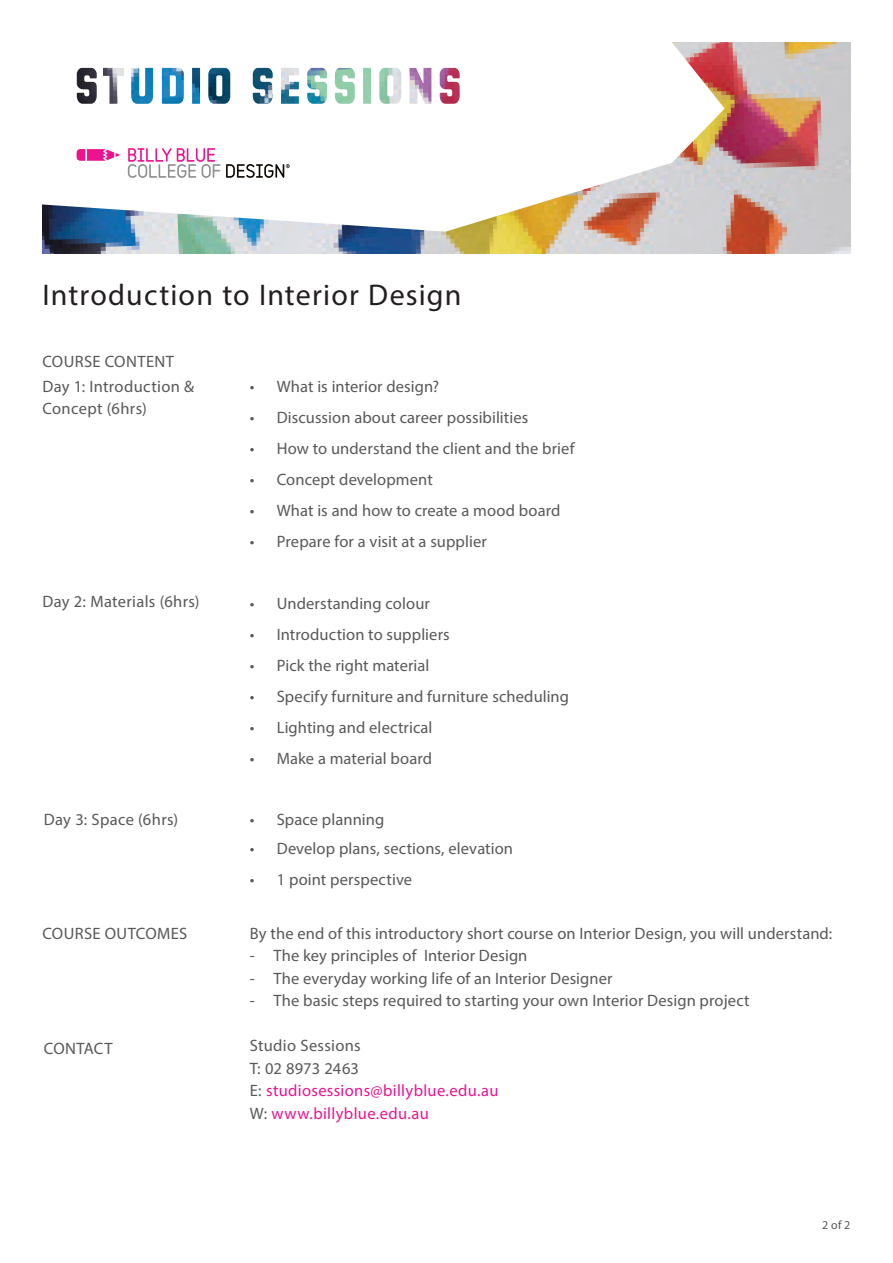
<style>
.page{position:relative;width:893px;height:1263px;background:#fff}
.page>*{position:absolute;margin:0;border:0;box-sizing:border-box;transform-origin:0 0}
.Header_Large{font:30px "Myriad Pro";letter-spacing:.04em;color:#231f20}
.t1{font:16.5px/22.5px "Myriad Pro";letter-spacing:.01em;color:#57585a}
.t2{font:16.5px "Myriad Pro";letter-spacing:.02em;color:#ed138f}
.t3{font:12px "Myriad Pro";color:#57585a}
.s1{color:#57585a}
</style>
<div class="page">
<img style="left:43px;top:42px;width:807px;height:212px">
<svg style="left:42px;top:42px;width:683px;height:190px"></svg>
<svg style="left:77px;top:149px;width:43px;height:12px"></svg>
<svg style="left:128px;top:148px;width:162px;height:30px"></svg>
<p class="Header_Large" style="left:43px;top:276px;width:420px">Introduction to Interior Design</p>
<p class="t1" style="left:43px;top:350px;width:133px">COURSE CONTENT</p>
<p class="t1" style="left:43px;top:375px;width:153px">Day 1: Introduction &amp;<br>Concept (6hrs)</p>
<p class="t1" style="left:43px;top:590px;width:159px">Day 2: Materials (6hrs)</p>
<p class="t1" style="left:44px;top:807px;width:136px">Day 3: Space (6hrs)</p>
<p class="t1" style="left:43px;top:922px;width:146px">COURSE OUTCOMES</p>
<p class="t1" style="left:44px;top:1037px;width:70px">CONTACT</p>
<p class="t1" style="left:250px;top:375px;width:191px">• What is interior design?</p>
<p class="t1" style="left:250px;top:406px;width:280px">• Discussion about career possibilities</p>
<p class="t1" style="left:250px;top:437px;width:326px">• How to understand the client and the brief</p>
<p class="t1" style="left:250px;top:468px;width:185px">• Concept development</p>
<p class="t1" style="left:250px;top:499px;width:312px">• What is and how to create a mood board</p>
<p class="t1" style="left:250px;top:530px;width:239px">• Prepare for a visit at a supplier</p>
<p class="t1" style="left:250px;top:592px;width:182px">• Understanding colour</p>
<p class="t1" style="left:250px;top:623px;width:201px">• Introduction to suppliers</p>
<p class="t1" style="left:250px;top:654px;width:181px">• Pick the right material</p>
<p class="t1" style="left:250px;top:685px;width:321px">• Specify furniture and furniture scheduling</p>
<p class="t1" style="left:250px;top:716px;width:184px">• Lighting and electrical</p>
<p class="t1" style="left:250px;top:747px;width:184px">• Make a material board</p>
<p class="t1" style="left:250px;top:807px;width:136px">• Space planning</p>
<p class="t1" style="left:250px;top:837px;width:265px">• Develop plans, sections, elevation</p>
<p class="t1" style="left:250px;top:868px;width:164px">• 1 point perspective</p>
<p class="t1" style="left:250px;top:921px;width:584px">By the end of this introductory short course on Interior Design, you will understand:</p>
<p class="t1" style="left:250px;top:944px;width:279px">- The key principles of Interior Design</p>
<p class="t1" style="left:250px;top:966px;width:364px">- The everyday working life of an Interior Designer</p>
<p class="t1" style="left:250px;top:989px;width:501px">- The basic steps required to starting your own Interior Design project</p>
<p class="t1" style="left:250px;top:1034px;width:113px">Studio Sessions</p>
<p class="t1" style="left:250px;top:1056px;width:111px">T: 02 8973 2463</p>
<p class="t2" style="left:250px;top:1080px;width:250px"><span class="s1">E:</span> studiosessions@billyblue.edu.au</p>
<p class="t2" style="left:250px;top:1103px;width:181px"><span class="s1">W:</span> www.billyblue.edu.au</p>
<p class="t3" style="left:822px;top:1218px;width:30px">2 of 2</p>
</div>
